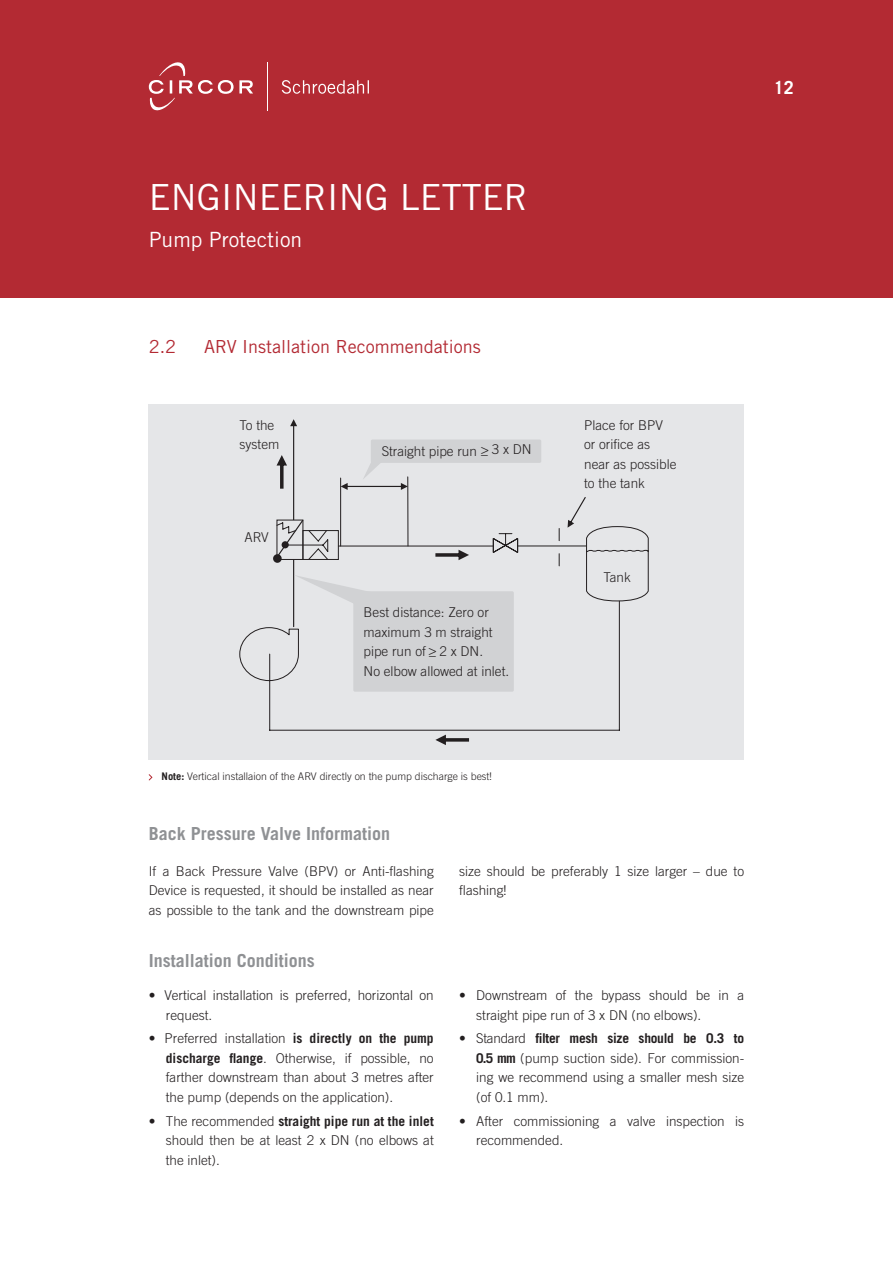
<style>
.page{position:relative;width:893px;height:1263px;background:#fff}
.page>*{position:absolute;margin:0;border:0;box-sizing:border-box;transform-origin:0 0}
.t1{font:36px "Trade Gothic LT Std";color:#fff}
.t2{font:21px "Trade Gothic LT Std";color:#fff}
.Sub{font:700 18px "Trade Gothic LT Std";color:#8f9194}
.Sub_rot_mit_Ei{font:18px "Trade Gothic LT Std";color:#b32a33}
.t3{font:700 18px "Trade Gothic LT Std";color:#fff}
.GS_mit_Ei{font:300 13.5px/19.5px "Trade Gothic LT Std";color:#231f20}
.GS_Block{font:300 13.5px/19.5px "Trade Gothic LT Std";color:#231f20;text-align:justify}
.BU{font:300 10.5px "Trade Gothic LT Std";color:#231f20}
.s1{font-weight:700}
</style>
<div class="page">
<div style="left:0;top:0;width:893px;height:298px;background:#b32a33"></div>
<svg style="left:149px;top:62px;width:104px;height:49px"></svg>
<hr style="left:268px;top:63px;width:1px;height:48px;background:#fff">
<svg style="left:282px;top:80px;width:87px;height:14px"></svg>
<div style="left:149px;top:404px;width:595px;height:355px;background:#e5e6e8"></div>
<svg style="left:559px;top:528px;width:1px;height:13px"></svg>
<svg style="left:435px;top:735px;width:34px;height:10px"></svg>
<svg style="left:239px;top:545px;width:381px;height:186px"></svg>
<svg style="left:493px;top:533px;width:25px;height:20px"></svg>
<svg style="left:568px;top:497px;width:81px;height:104px"></svg>
<div style="left:353px;top:591px;width:161px;height:101px;background:#d1d2d4;border-radius:2px"></div>
<div style="left:371px;top:439px;width:170px;height:24px;background:#d1d2d4;border-radius:2px"></div>
<svg style="left:276px;top:419px;width:132px;height:208px"></svg>
<div style="left:273px;top:554px;width:9px;height:9px;background:#231f20;border-radius:50%"></div>
<div style="left:282px;top:541px;width:7px;height:7px;background:#231f20;border-radius:50%"></div>
<svg style="left:148px;top:774px;width:5px;height:7px"></svg>
<h1 class="t1" style="left:149px;top:175px;width:381px">ENGINEERING LETTER</h1>
<h2 class="t2" style="left:149px;top:226px;width:155px">Pump Protection</h2>
<p class="Sub_rot_mit_Ei" style="left:149px;top:336px;width:29px">2.2</p>
<p class="Sub_rot_mit_Ei" style="left:204px;top:336px;width:278px">ARV Installation Recommendations</p>
<p class="GS_mit_Ei" style="left:240px;top:415px;width:41px">To the system</p>
<p class="GS_mit_Ei" style="left:244px;top:527px;width:26px">ARV</p>
<p class="GS_mit_Ei" style="left:382px;top:441px;width:151px">Straight pipe run &gt;_ 3 x DN</p>
<p class="GS_mit_Ei" style="left:364px;top:602px;width:147px">Best distance: Zero or maximum 3 m straight pipe run of &gt;_ 2 x DN.<br>No elbow allowed at inlet.</p>
<p class="GS_mit_Ei" style="left:584px;top:415px;width:94px">Place for BPV or orifice as near as possible to the tank</p>
<p class="GS_mit_Ei" style="left:604px;top:567px;width:29px">Tank</p>
<h3 class="t3" style="left:774px;top:76px;width:22px">12</h3>
<p class="BU" style="left:162px;top:770px;width:332px"><span class="s1">Note:</span> Vertical installaion of the ARV directly on the pump discharge is best!</p>
<p class="Sub" style="left:149px;top:823px;width:243px">Back Pressure Valve Information</p>
<p class="GS_Block" style="left:149px;top:861px;width:286px">If a Back Pressure Valve (BPV) or Anti-flashing Device is requested, it should be installed as near as possible to the tank and the downstream pipe</p>
<p class="Sub" style="left:149px;top:950px;width:168px">Installation Conditions</p>
<p class="GS_mit_Ei" style="left:166px;top:985px;width:269px;text-indent:-17px">• Vertical installation is preferred, horizontal on request.</p>
<p class="GS_mit_Ei" style="left:166px;top:1029px;width:269px;text-align:justify;text-indent:-17px">• Preferred installation <span class="s1">is directly on the pump discharge flange</span>. Otherwise, if possible, no farther downstream than about 3 metres after the pump (depends on the application).</p>
<p class="GS_mit_Ei" style="left:166px;top:1111px;width:269px;text-align:justify;text-indent:-17px">• The recommended <span class="s1">straight pipe run at the inlet </span>should then be at least 2 x DN (no elbows at the inlet).</p>
<p class="GS_Block" style="left:459px;top:861px;width:286px">size should be preferably 1 size larger – due to flashing!</p>
<p class="GS_mit_Ei" style="left:476px;top:985px;width:269px;text-indent:-17px">• Downstream of the bypass should be in a straight pipe run of 3 x DN (no elbows).</p>
<p class="GS_mit_Ei" style="left:476px;top:1029px;width:269px;text-align:justify;text-indent:-17px">• Standard <span class="s1">filter mesh size should be 0.3 to 0.5 mm</span> (pump suction side). For commission&shy;ing we recommend using a smaller mesh size (of 0.1 mm).</p>
<p class="GS_mit_Ei" style="left:476px;top:1111px;width:269px;text-indent:-17px">• After commissioning a valve inspection is recommended.</p>
</div>
